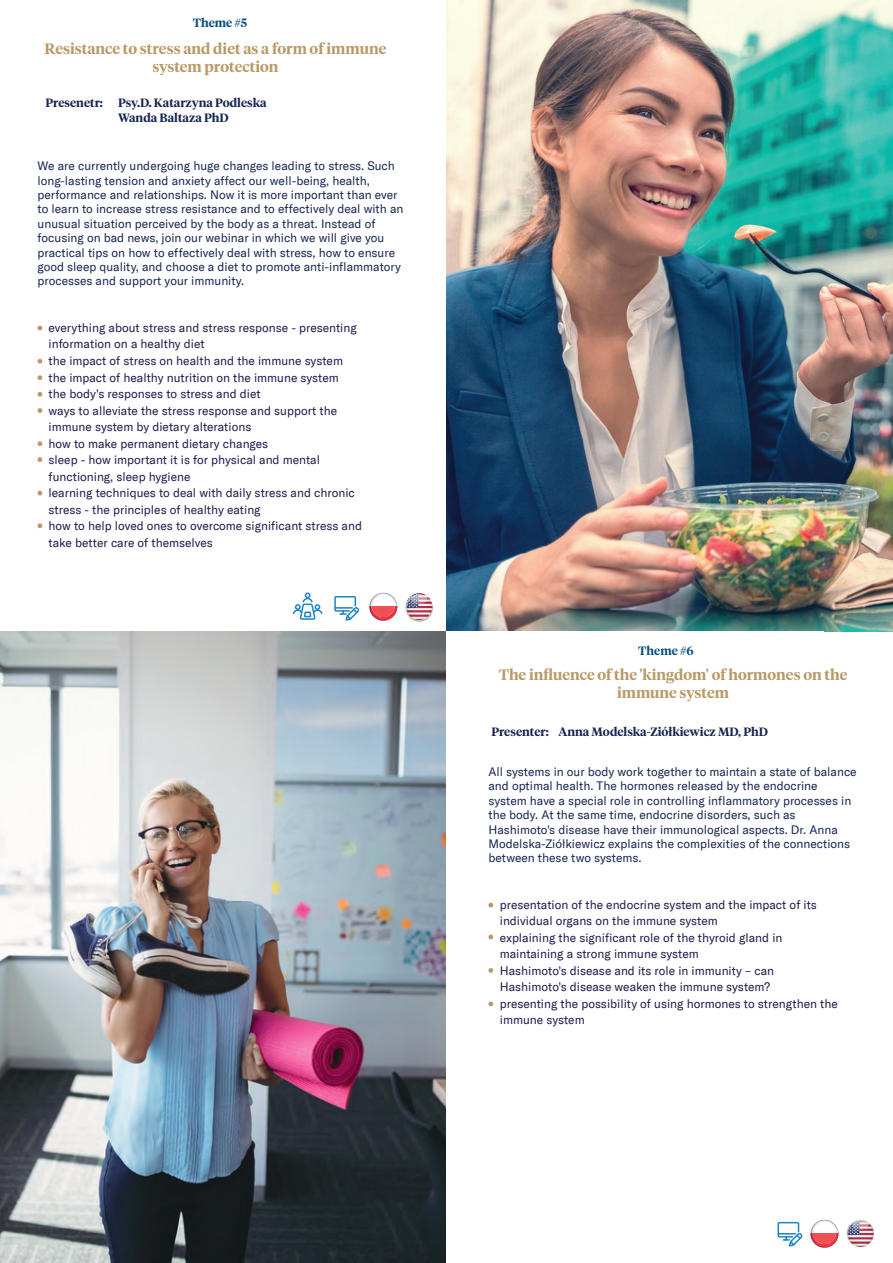
<style>
.page{position:relative;width:893px;height:1263px;background:#fff}
.page>*{position:absolute;margin:0;border:0;box-sizing:border-box;transform-origin:0 0}
.t1{font:600 15px/18px "Tiempos Headline";color:#b99a66;text-align:center}
.t2{font:12px/16.5px "GT America";color:#1c1a4d}
.t3{font:12px/14.4px "GT America";color:#152551}
.t4{font:600 12px/14.4px "Tiempos Headline";color:#152551}
.t5{font:600 12px "Tiempos Headline";color:#074f80}
.t6{font:600 12px "Tiempos Headline";color:#15244f}
.s1{color:#15244f}
</style>
<div class="page">
<img style="left:446px;top:0;width:447px;height:631px">
<svg style="left:334px;top:596px;width:26px;height:25px"></svg>
<svg style="left:292px;top:592px;width:32px;height:40px"></svg>
<svg style="left:406px;top:593px;width:26px;height:26px"></svg>
<svg style="left:405px;top:594px;width:28px;height:28px"></svg>
<svg style="left:411px;top:595px;width:16px;height:9px"></svg>
<svg style="left:369px;top:593px;width:28px;height:28px"></svg>
<svg style="left:371px;top:594px;width:24px;height:23px"></svg>
<svg style="left:38px;top:326px;width:4px;height:4px"></svg>
<svg style="left:38px;top:359px;width:4px;height:5px"></svg>
<svg style="left:38px;top:392px;width:4px;height:5px"></svg>
<svg style="left:38px;top:408px;width:4px;height:5px"></svg>
<svg style="left:38px;top:375px;width:4px;height:5px"></svg>
<svg style="left:38px;top:523px;width:4px;height:5px"></svg>
<svg style="left:38px;top:457px;width:4px;height:5px"></svg>
<svg style="left:38px;top:491px;width:4px;height:4px"></svg>
<svg style="left:38px;top:441px;width:4px;height:5px"></svg>
<img style="left:0;top:632px;width:446px;height:631px">
<svg style="left:847px;top:1220px;width:27px;height:27px"></svg>
<svg style="left:847px;top:1220px;width:27px;height:27px"></svg>
<svg style="left:852px;top:1220px;width:16px;height:10px"></svg>
<svg style="left:811px;top:1238px;width:27px;height:10px"></svg>
<svg style="left:811px;top:1220px;width:27px;height:28px"></svg>
<svg style="left:813px;top:1220px;width:23px;height:24px"></svg>
<svg style="left:488px;top:903px;width:5px;height:4px"></svg>
<svg style="left:488px;top:934px;width:5px;height:5px"></svg>
<svg style="left:488px;top:968px;width:5px;height:5px"></svg>
<svg style="left:488px;top:1001px;width:5px;height:5px"></svg>
<svg style="left:777px;top:1221px;width:26px;height:26px"></svg>
<p class="t5" style="left:193px;top:14px;width:56px">Theme #5</p>
<p class="t1" style="left:45px;top:39px;width:343px">Resistance to stress and diet as a form of immune system protection</p>
<p class="t6" style="left:45px;top:95px;width:59px">Presenetr:</p>
<p class="t4" style="left:118px;top:95px;width:150px">Psy.D. Katarzyna Podleska<br>Wanda Baltaza PhD</p>
<p class="t3" style="left:38px;top:159px;width:367px">We are currently undergoing huge changes leading to stress. Such long-lasting tension and anxiety affect our well-being, health, performance and relationships. Now it is more important than ever to learn to increase stress resistance and to effectively deal with an unusual situation perceived by the body as a threat. Instead of focusing on bad news, join our webinar in which we will give you practical tips on how to effectively deal with stress, how to ensure good sleep quality, and choose a diet to promote anti-inflammatory processes and support your immunity.</p>
<p class="t2" style="left:49px;top:319px;width:315px">everything about stress and stress response - presenting information on a healthy diet<br>the impact of stress on health and the immune system the impact of healthy nutrition on the immune system<br>the body's responses to stress and diet<br>ways to alleviate the stress response and support the immune system by dietary alterations<br>how to make permanent dietary changes<br>sleep - how important it is for physical and mental functioning, sleep hygiene<br>learning techniques to deal with daily stress and chronic stress - the principles of healthy eating<br>how to help loved ones to overcome significant stress and take better care of themselves</p>
<p class="t5" style="left:638px;top:642px;width:57px">Theme #6</p>
<p class="t1" style="left:499px;top:665px;width:350px">The influence of the 'kingdom' of hormones on the immune system</p>
<p class="t4" style="left:491px;top:724px;width:278px"><span class="s1">Presenter:</span> Anna Modelska-Ziółkiewicz MD, PhD</p>
<p class="t3" style="left:488px;top:764px;width:370px">All systems in our body work together to maintain a state of balance and optimal health. The hormones released by the endocrine system have a special role in controlling inflammatory processes in the body. At the same time, endocrine disorders, such as Hashimoto's disease have their immunological aspects. Dr. Anna Modelska-Ziółkiewicz explains the complexities of the connections between these two systems.</p>
<p class="t2" style="left:500px;top:896px;width:339px">presentation of the endocrine system and the impact of its individual organs on the immune system<br>explaining the significant role of the thyroid gland in maintaining a strong immune system<br>Hashimoto's disease and its role in immunity – can Hashimoto's disease weaken the immune system?<br>presenting the possibility of using hormones to strengthen the immune system</p>
</div>
